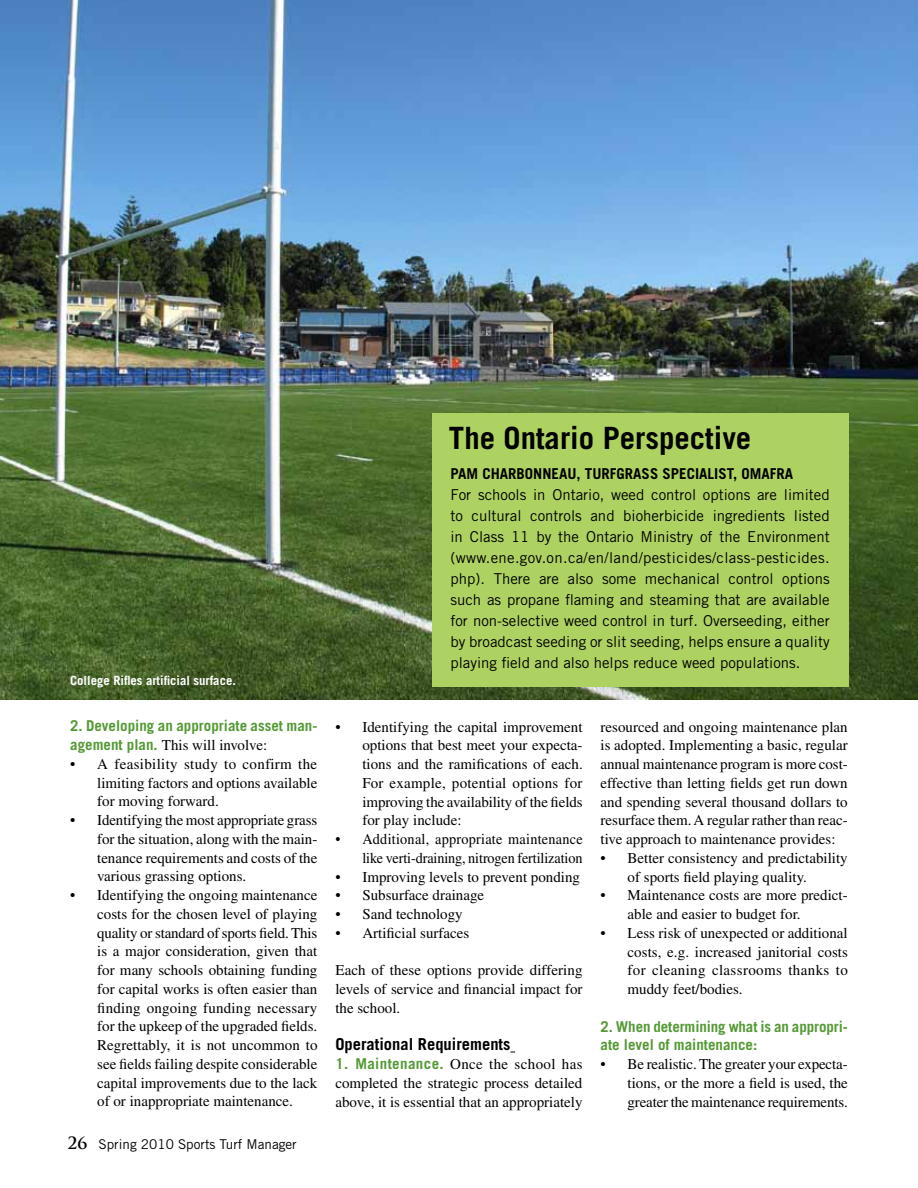
<style>
.page{position:relative;width:918px;height:1188px;background:#fff}
.page>*{position:absolute;margin:0;border:0;box-sizing:border-box;transform-origin:0 0}
.t1{font:700 30.75px "Trade Gothic";color:#000}
.t2{font:700 16.5px "Trade Gothic";color:#000}
.t3{font:15px/18.8px "Times";color:#000;text-align:justify}
.t4{font:15px/21px "Trade Gothic";color:#000;text-align:justify}
.t5{font:700 15px/18.8px "Trade Gothic";color:#559936}
.t6{font:15px/18.8px "Times";color:#000;text-align:right;scale:.95 1}
.t7{font:700 15px "Trade Gothic";color:#000}
.t8{font:13.5px "Trade Gothic";color:#000}
.t9{font:700 12.75px "Trade Gothic";color:#fff}
.s1{font-family:"Trade Gothic";font-weight:700;color:#559936}
.s2{font-family:"Trajan Pro";font-weight:700;font-size:16.5px}
</style>
<div class="page">
<img style="left:0;top:0;width:918px;height:700px">
<div style="left:432px;top:413px;width:417px;height:273px;background:#aed261"></div>
<p class="t9" style="left:70px;top:673px;width:167px">College Rifles artificial surface.</p>
<p class="t5" style="left:70px;top:717px;width:249px">2. Developing an appropriate asset man-</p>
<p class="t3" style="left:70px;top:736px;width:199px"><span class="s1">agement plan.</span> This will involve:</p>
<p class="t3" style="left:97px;top:754px;width:222px;text-indent:-27px">• A feasibility study to confirm the limiting factors and options available for moving forward.</p>
<p class="t3" style="left:97px;top:811px;width:222px;text-indent:-27px">• Identifying the most appropriate grass for the situation, along with the main&shy;tenance requirements and costs of the various grassing options.</p>
<p class="t3" style="left:97px;top:886px;width:222px;text-indent:-27px">• Identifying the ongoing maintenance costs for the chosen level of playing quality or standard of sports field. This is a major consideration, given that for many schools obtaining funding for capital works is often easier than finding ongoing funding necessary for the upkeep of the upgraded fields.<br>Regrettably, it is not uncommon to see fields failing despite considerable capital improvements due to the lack of or inappropriate maintenance.</p>
<p class="t8" style="left:68px;top:1136px;width:231px"><span class="s2">26</span> Spring 2010 Sports Turf Manager</p>
<h1 class="t1" style="left:449px;top:420px;width:304px">The Ontario Perspective</h1>
<p class="t7" style="left:450px;top:464px;width:10px">pam</p>
<p class="t7" style="left:482px;top:464px;width:10px">charbonneau</p>
<p class="t7" style="left:577px;top:464px;width:18px">, turf</p>
<p class="t7" style="left:617px;top:464px;width:18px">grass</p>
<p class="t7" style="left:663px;top:464px;width:9px">specia</p>
<p class="t7" style="left:708px;top:464px;width:87px">list, OMAFRA</p>
<p class="t4" style="left:450px;top:484px;width:381px">For schools in Ontario, weed control options are limited to cultural controls and bioherbicide ingredients listed in Class 11 by the Ontario Ministry of the Environment (www.ene.gov.on.ca/en/land/pesticides/class-pesticides. php). There are also some mechanical control options such as propane flaming and steaming that are available for non-selective weed control in turf. Overseeding, either by broadcast seeding or slit seeding, helps ensure a quality playing field and also helps reduce weed populations.</p>
<p class="t3" style="left:362px;top:717px;width:222px;text-indent:-27px">• Identifying the capital improvement options that best meet your expecta&shy;tions and the ramifications of each.<br>For example, potential options for improving the availability of the fields for play include:</p>
<p class="t6" style="left:335px;top:830px;width:262px">• Additional, appropriate maintenance like verti-draining, nitrogen fertilization</p>
<p class="t3" style="left:335px;top:867px;width:246px">• Improving levels to prevent ponding</p>
<p class="t3" style="left:335px;top:886px;width:150px">• Subsurface drainage</p>
<p class="t3" style="left:335px;top:905px;width:129px">• Sand technology</p>
<p class="t3" style="left:335px;top:923px;width:135px">• Artificial surfaces</p>
<p class="t3" style="left:335px;top:961px;width:249px">Each of these options provide differing levels of service and financial impact for the school.</p>
<p class="t2" style="left:335px;top:1034px;width:177px">Operational Requirements</p>
<p class="t3" style="left:335px;top:1055px;width:249px"><span class="s1">1. Maintenance.</span> Once the school has completed the strategic process detailed above, it is essential that an appropriately</p>
<p class="t3" style="left:601px;top:717px;width:249px">resourced and ongoing maintenance plan is adopted. Implementing a basic, regular annual maintenance program is more cost&shy;effective than letting fields get run down and spending several thousand dollars to resurface them. A regular rather than reac&shy;tive approach to maintenance provides:</p>
<p class="t3" style="left:628px;top:848px;width:222px;text-indent:-27px">• Better consistency and predictability of sports field playing quality.</p>
<p class="t3" style="left:628px;top:886px;width:222px;text-indent:-27px">• Maintenance costs are more predict&shy;able and easier to budget for.</p>
<p class="t3" style="left:628px;top:923px;width:222px;text-indent:-27px">• Less risk of unexpected or additional costs, e.g. increased janitorial costs for cleaning classrooms thanks to muddy feet/bodies.</p>
<p class="t5" style="left:601px;top:1017px;width:249px">2. When determining what is an appropri&shy;ate level of maintenance:</p>
<p class="t3" style="left:628px;top:1055px;width:222px;text-indent:-27px">• Be realistic. The greater your expecta&shy;tions, or the more a field is used, the greater the maintenance requirements.</p>
</div>
